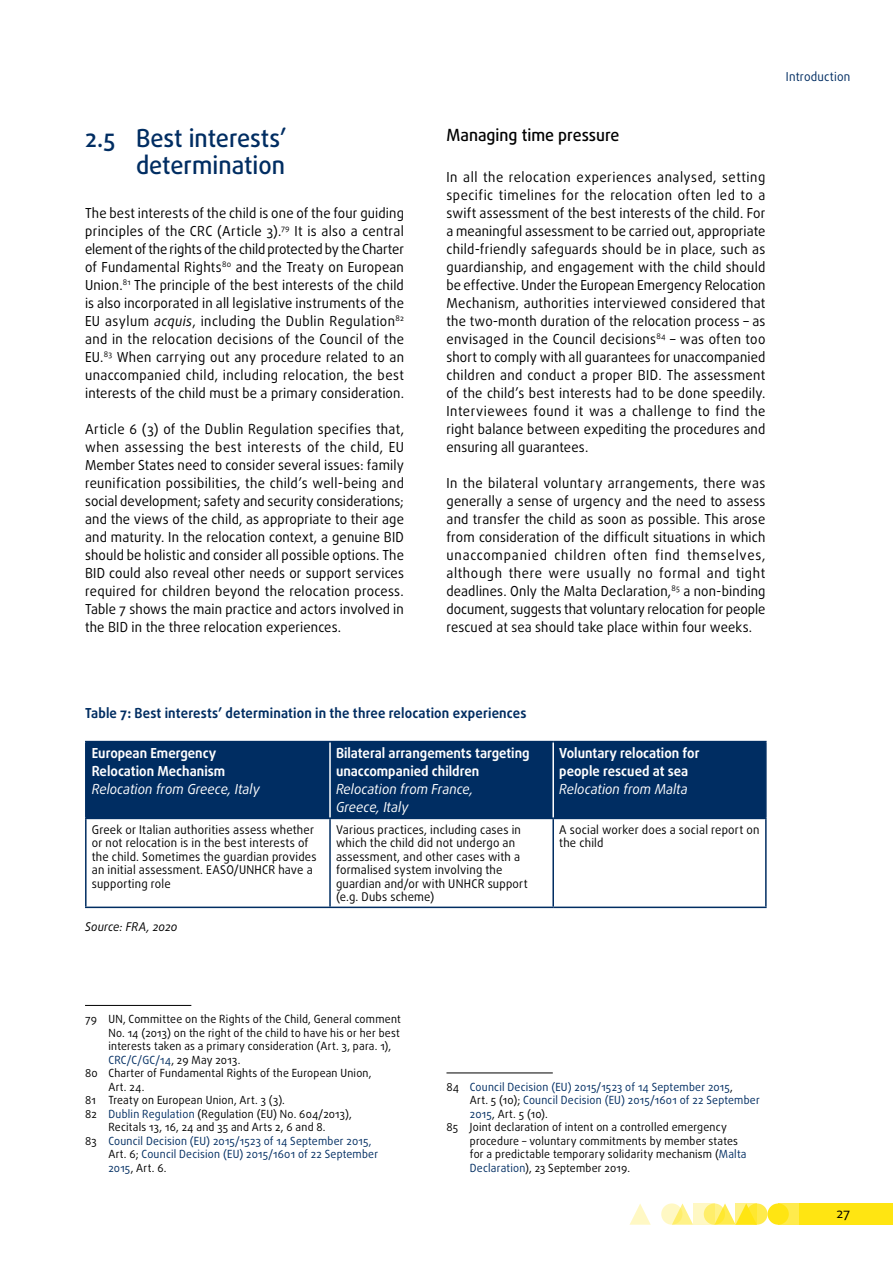
<style>
.page{position:relative;width:893px;height:1263px;background:#fff}
.page>*{position:absolute;margin:0;border:0;box-sizing:border-box;transform-origin:0 0}
.title_1_nn{font:500 24.75px/27px "Daxline Pro";color:#002d62;text-align:right;scale:.95 1}
.t1{font:500 16.8px "Daxline Pro";color:#000;scale:.95 1}
.body{font:13.8px/18px "Daxline Pro";letter-spacing:.01em;color:#000;text-align:justify;scale:.95 1}
.TABLE_header__left{font:700 13.8px/18px "Daxline Pro";color:#fff;scale:.95 1}
.TABLE_header__left-2{font:italic 13.8px/18px "Daxline Pro";color:#fff;scale:.95 1}
.figure_table{font:700 13.8px "Daxline Pro";letter-spacing:.01em;color:#002d62;scale:.95 1}
.t2{font:13.5px "Daxline Pro";color:#000}
.t3{font:12.3px "Daxline Pro";letter-spacing:.02em;color:#002d62;scale:.95 1}
.TABLE_body__X{font:12px/13.5px "Daxline Pro";letter-spacing:.015em;color:#000;scale:.95 1}
.figure_note_source{font:italic 12px "Daxline Pro";letter-spacing:.01em;color:#000;scale:.95 1}
.footnote_caption{font:11.25px/13.5px "Daxline Pro";letter-spacing:.02em;color:#000;scale:.95 1}
.footnote_caption-2{font:11.25px/13.5px "Daxline Pro";letter-spacing:.02em;color:#002d62;scale:.95 1}
.s1{font-style:italic}
.s2{color:#002d62}
.s3{color:#000}
</style>
<div class="page">
<div style="left:746px;top:1203px;width:21px;height:22px;background:#ffeb4d;border-radius:50%"></div>
<div style="left:778px;top:1203px;width:21px;height:22px;background:#ffeb4d"></div>
<div style="left:799px;top:1203px;width:94px;height:22px;background:#ffe512"></div>
<svg style="left:675px;top:1203px;width:18px;height:22px"></svg>
<svg style="left:629px;top:1204px;width:22px;height:21px"></svg>
<div style="left:767px;top:1203px;width:22px;height:22px;background:#ffe512;border-radius:50%"></div>
<svg style="left:718px;top:1203px;width:18px;height:22px"></svg>
<svg style="left:704px;top:1203px;width:21px;height:22px"></svg>
<svg style="left:661px;top:1203px;width:21px;height:22px"></svg>
<svg style="left:736px;top:1203px;width:21px;height:22px"></svg>
<svg style="left:693px;top:1203px;width:21px;height:22px"></svg>
<hr style="left:85px;top:1005px;width:106px;height:1px;background:#000">
<hr style="left:446px;top:1072px;width:107px;height:1px;background:#000">
<div style="left:87px;top:742px;width:678px;height:76px;background:#002d62"></div>
<hr style="left:329px;top:819px;width:2px;height:87px;background:#002d62">
<hr style="left:552px;top:819px;width:2px;height:87px;background:#002d62">
<hr style="left:329px;top:742px;width:2px;height:76px;background:#fff">
<hr style="left:552px;top:742px;width:2px;height:76px;background:#fff">
<hr style="left:85px;top:741px;width:245px;height:1px;background:#002d62">
<hr style="left:330px;top:741px;width:223px;height:1px;background:#002d62">
<hr style="left:553px;top:741px;width:214px;height:1px;background:#002d62">
<hr style="left:85px;top:818px;width:245px;height:1px;background:#002d62">
<hr style="left:330px;top:818px;width:223px;height:1px;background:#002d62">
<hr style="left:553px;top:818px;width:214px;height:1px;background:#002d62">
<hr style="left:85px;top:906px;width:245px;height:2px;background:#002d62">
<hr style="left:330px;top:906px;width:223px;height:2px;background:#002d62">
<hr style="left:553px;top:906px;width:214px;height:2px;background:#002d62">
<hr style="left:85px;top:742px;width:2px;height:76px;background:#002d62">
<hr style="left:765px;top:742px;width:2px;height:76px;background:#002d62">
<hr style="left:85px;top:819px;width:2px;height:87px;background:#002d62">
<hr style="left:765px;top:819px;width:2px;height:87px;background:#002d62">
<p class="title_1_nn" style="left:85px;top:125px;width:214px">2.5 Best interests’ determination</p>
<p class="body" style="left:85px;top:204px;width:337px">The best interests of the child is one of the four guiding principles of the CRC (Article 3).<sup>79</sup> It is also a central element of the rights of the child protected by the Charter of Fundamental Rights<sup>80</sup> and the Treaty on European Union.<sup>81</sup> The principle of the best interests of the child is also incorporated in all legislative instruments of the EU asylum <span class="s1">acquis</span>, including the Dublin Regulation<sup>82 </sup>and in the relocation decisions of the Council of the EU.<sup>83</sup> When carrying out any procedure related to an unaccompanied child, including relocation, the best interests of the child must be a primary consideration.</p>
<p class="body" style="left:85px;top:420px;width:337px">Article 6 (3) of the Dublin Regulation specifies that, when assessing the best interests of the child, EU Member States need to consider several issues: family reunification possibilities, the child’s well-being and social development; safety and security considerations; and the views of the child, as appropriate to their age and maturity. In the relocation context, a genuine BID should be holistic and consider all possible options. The BID could also reveal other needs or support services required for children beyond the relocation process.<br>Table 7 shows the main practice and actors involved in the BID in the three relocation experiences.</p>
<p class="t1" style="left:446px;top:124px;width:184px">Managing time pressure</p>
<p class="body" style="left:446px;top:168px;width:337px">In all the relocation experiences analysed, setting specific timelines for the relocation often led to a swift assessment of the best interests of the child. For a meaningful assessment to be carried out, appropriate child-friendly safeguards should be in place, such as guardianship, and engagement with the child should be effective. Under the European Emergency Relocation Mechanism, authorities interviewed considered that the two-month duration of the relocation process – as envisaged in the Council decisions<sup>84</sup> – was often too short to comply with all guarantees for unaccompanied children and conduct a proper BID. The assessment of the child’s best interests had to be done speedily.<br>Interviewees found it was a challenge to find the right balance between expediting the procedures and ensuring all guarantees.</p>
<p class="body" style="left:446px;top:474px;width:337px">In the bilateral voluntary arrangements, there was generally a sense of urgency and the need to assess and transfer the child as soon as possible. This arose from consideration of the difficult situations in which unaccompanied children often find themselves, although there were usually no formal and tight deadlines. Only the Malta Declaration,<sup>85</sup> a non-binding document, suggests that voluntary relocation for people rescued at sea should take place within four weeks.</p>
<p class="t3" style="left:786px;top:68px;width:69px">Introduction</p>
<p class="figure_table" style="left:85px;top:704px;width:466px">Table 7: Best interests’ determination in the three relocation experiences</p>
<p class="TABLE_header__left" style="left:92px;top:744px;width:142px">European Emergency<br>Relocation Mechanism</p>
<p class="TABLE_header__left-2" style="left:92px;top:780px;width:178px">Relocation from Greece, Italy</p>
<p class="TABLE_header__left" style="left:336px;top:744px;width:205px">Bilateral arrangements targeting unaccompanied children</p>
<p class="TABLE_header__left-2" style="left:336px;top:780px;width:146px">Relocation from France,<br>Greece, Italy</p>
<p class="TABLE_header__left" style="left:559px;top:744px;width:149px">Voluntary relocation for people rescued at sea</p>
<p class="TABLE_header__left-2" style="left:559px;top:780px;width:137px">Relocation from Malta</p>
<p class="TABLE_body__X" style="left:92px;top:823px;width:238px">Greek or Italian authorities assess whether or not relocation is in the best interests of the child. Sometimes the guardian provides an initial assessment. EASO/UNHCR have a supporting role</p>
<p class="TABLE_body__X" style="left:336px;top:823px;width:203px">Various practices, including cases in which the child did not undergo an assessment, and other cases with a formalised system involving the guardian and/or with UNHCR support (e.g. Dubs scheme)</p>
<p class="TABLE_body__X" style="left:559px;top:823px;width:212px">A social worker does a social report on the child</p>
<p class="figure_note_source" style="left:85px;top:919px;width:99px">Source: FRA, 2020</p>
<p class="footnote_caption" style="left:108px;top:1012px;width:309px;text-indent:-23px">79 UN, Committee on the Rights of the Child, General comment No. 14 (2013) on the right of the child to have his or her best interests taken as a primary consideration (Art. 3, para. 1), <span class="s2">CRC/C/GC/14</span>, 29 May 2013.</p>
<p class="footnote_caption" style="left:108px;top:1066px;width:278px;text-indent:-23px">80 Charter of Fundamental Rights of the European Union,<br>Art. 24.</p>
<p class="footnote_caption" style="left:85px;top:1093px;width:212px">81 Treaty on European Union, Art. 3 (3).</p>
<p class="footnote_caption" style="left:85px;top:1107px;width:282px;text-align:center">82 <span class="s2">Dublin Regulation</span> (Regulation (EU) No. 604/2013),<br>Recitals 13, 16, 24 and 35 and Arts 2, 6 and 8.</p>
<p class="footnote_caption-2" style="left:108px;top:1134px;width:285px;text-indent:-23px"><span class="s3">83</span> Council Decision (EU) 2015/1523 of 14 September 2015,<br><span class="s3">Art. 6;</span> Council Decision (EU) 2015/1601 of 22 September<br>2015<span class="s3">, Art. 6.</span></p>
<p class="footnote_caption-2" style="left:470px;top:1080px;width:307px;text-indent:-23px"><span class="s3">84</span> Council Decision (EU) 2015/1523 of 14 September 2015<span class="s3">,<br>Art. 5 (10);</span> Council Decision (EU) 2015/1601 of 22 September<br>2015<span class="s3">, Art. 5 (10).</span></p>
<p class="footnote_caption" style="left:470px;top:1120px;width:293px;text-indent:-23px">85 Joint declaration of intent on a controlled emergency procedure – voluntary commitments by member states for a predictable temporary solidarity mechanism (<span class="s2">Malta Declaration</span>), 23 September 2019.</p>
<p class="t2" style="left:837px;top:1204px;width:15px">27</p>
</div>
